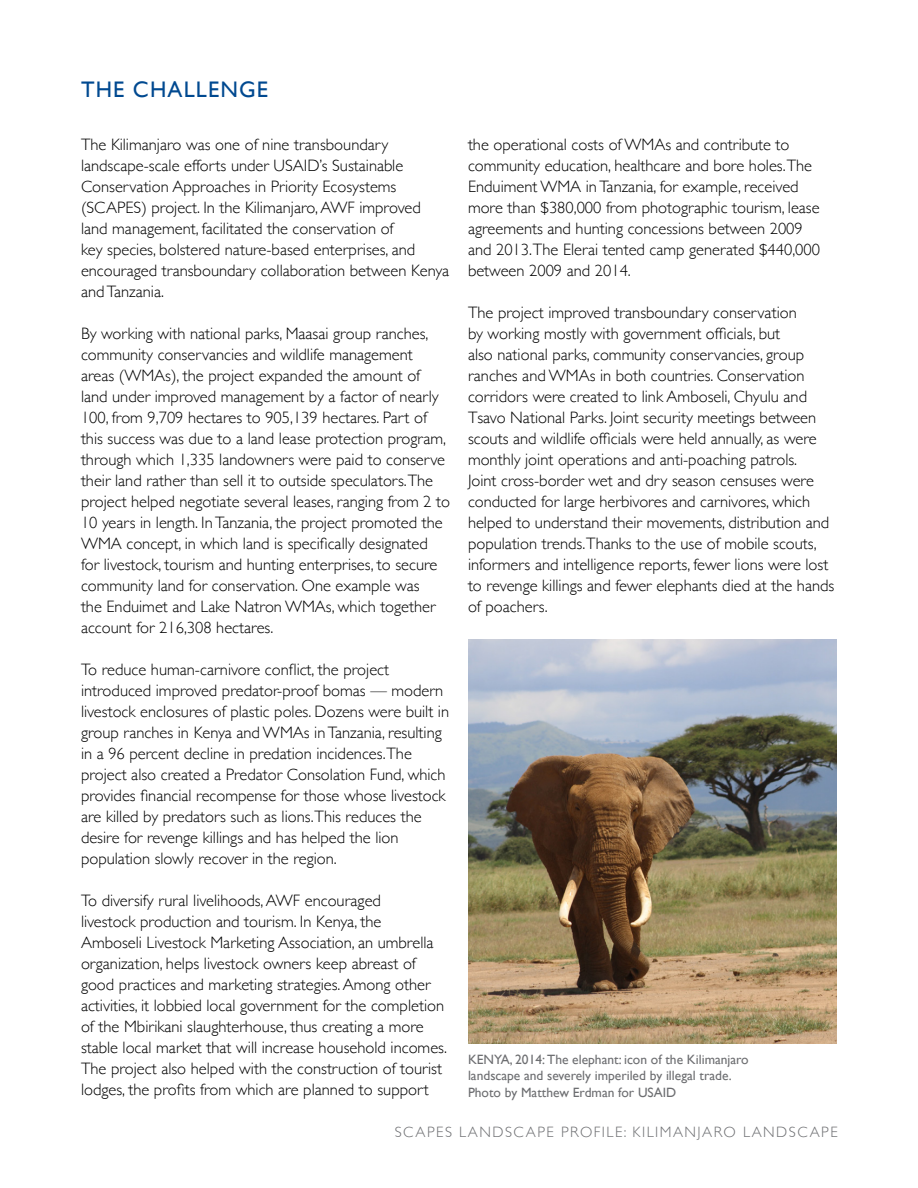
<style>
.page{position:relative;width:918px;height:1188px;background:#fff}
.page>*{position:absolute;margin:0;border:0;box-sizing:border-box;transform-origin:0 0}
.SH4{font:22.5px "Gill Sans";letter-spacing:.05em;color:#004990}
.TX_Body{font:300 16.5px/21px "Gill Sans";color:#000}
.t1{font:300 15px "Gill Sans";letter-spacing:.1em;color:#6d6e71}
.Footnote{font:13.5px/16.5px "Gill Sans";color:#6d6e71}
</style>
<div class="page">
<img style="left:468px;top:639px;width:369px;height:404px">
<p class="SH4" style="left:81px;top:76px;width:189px">THE CHALLENGE</p>
<p class="TX_Body" style="left:81px;top:133px;width:370px">The Kilimanjaro was one of nine transboundary landscape-scale efforts under USAID’s Sustainable Conservation Approaches in Priority Ecosystems (SCAPES) project. In the Kilimanjaro, AWF improved land management, facilitated the conservation of<br>key species, bolstered nature-based enterprises, and encouraged transboundary collaboration between Kenya and Tanzania.</p>
<p class="TX_Body" style="left:81px;top:322px;width:371px">By working with national parks, Maasai group ranches, community conservancies and wildlife management areas (WMAs), the project expanded the amount of land under improved management by a factor of nearly 100, from 9,709 hectares to 905,139 hectares. Part of this success was due to a land lease protection program, through which 1,335 landowners were paid to conserve their land rather than sell it to outside speculators.The project helped negotiate several leases, ranging from 2 to 10 years in length. In Tanzania, the project promoted the WMA concept, in which land is specifically designated for livestock, tourism and hunting enterprises, to secure community land for conservation. One example was<br>the Enduimet and Lake Natron WMAs, which together account for 216,308 hectares.</p>
<p class="TX_Body" style="left:81px;top:658px;width:370px">To reduce human-carnivore conflict, the project introduced improved predator-proof bomas — modern livestock enclosures of plastic poles. Dozens were built in group ranches in Kenya and WMAs in Tanzania, resulting in a 96 percent decline in predation incidences.The project also created a Predator Consolation Fund, which provides financial recompense for those whose livestock are killed by predators such as lions.This reduces the desire for revenge killings and has helped the lion population slowly recover in the region.</p>
<p class="TX_Body" style="left:81px;top:889px;width:368px">To diversify rural livelihoods, AWF encouraged<br>livestock production and tourism. In Kenya, the<br>Amboseli Livestock Marketing Association, an umbrella organization, helps livestock owners keep abreast of good practices and marketing strategies. Among other activities, it lobbied local government for the completion of the Mbirikani slaughterhouse, thus creating a more stable local market that will increase household incomes.<br>The project also helped with the construction of tourist lodges, the profits from which are planned to support</p>
<p class="TX_Body" style="left:468px;top:133px;width:354px">the operational costs of WMAs and contribute to community education, healthcare and bore holes.The Enduiment WMA in Tanzania, for example, received more than $380,000 from photographic tourism, lease agreements and hunting concessions between 2009 and 2013.The Elerai tented camp generated $440,000 between 2009 and 2014.</p>
<p class="TX_Body" style="left:468px;top:301px;width:368px">The project improved transboundary conservation<br>by working mostly with government officials, but<br>also national parks, community conservancies, group ranches and WMAs in both countries. Conservation corridors were created to link Amboseli, Chyulu and Tsavo National Parks. Joint security meetings between scouts and wildlife officials were held annually, as were monthly joint operations and anti-poaching patrols.<br>Joint cross-border wet and dry season censuses were conducted for large herbivores and carnivores, which helped to understand their movements, distribution and population trends.Thanks to the use of mobile scouts, informers and intelligence reports, fewer lions were lost to revenge killings and fewer elephants died at the hands of poachers.</p>
<p class="Footnote" style="left:468px;top:1051px;width:282px">KENYA, 2014: The elephant: icon of the Kilimanjaro landscape and severely imperiled by illegal trade.<br>Photo by Matthew Erdman for USAID</p>
<p class="t1" style="left:395px;top:1120px;width:444px">SCAPES LANDSCAPE PROFILE: KILIMANJARO LANDSCAPE</p>
</div>
